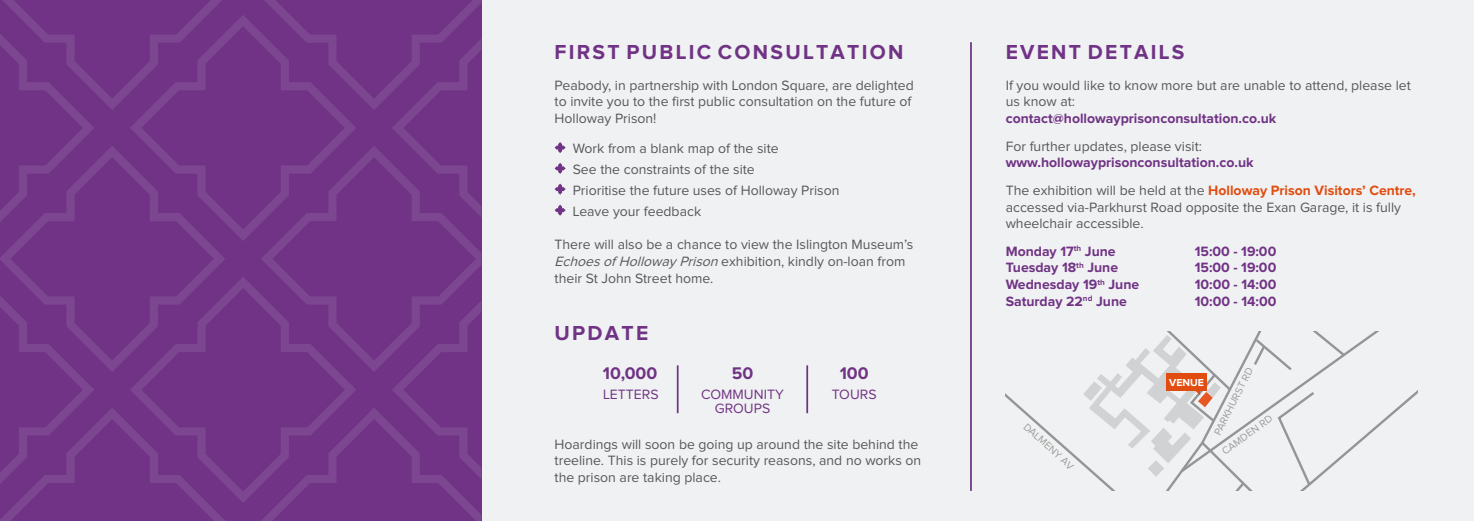
<style>
.page{position:relative;width:1474px;height:521px;background:#fff}
.page>*{position:absolute;margin:0;border:0;box-sizing:border-box;transform-origin:0 0}
.t1{font:700 21px "Proxima Nova";letter-spacing:.105em;color:#703385}
.t2{font:700 17.5px "Proxima Nova";color:#703385}
.Paragraph_Style_1{font:14px/16.8px "Proxima Nova";color:#57585a}
.Paragraph_Style_1-2{font:700 14px "Proxima Nova";color:#703385}
.t3{font:14px "Proxima Nova";color:#703385}
.t4{font:10.5px "Proxima Nova";color:#9d9d9c}
.t5{font:700 10.5px "Proxima Nova";color:#fff}
.s1{font-style:italic}
.s2{font-weight:700;color:#e14c10}
</style>
<div class="page">
<div style="left:0;top:0;width:1473px;height:521px;background:#f0f1f2"></div>
<svg style="left:554px;top:142px;width:11px;height:11px"></svg>
<svg style="left:554px;top:163px;width:11px;height:11px"></svg>
<svg style="left:554px;top:184px;width:11px;height:11px"></svg>
<svg style="left:554px;top:205px;width:11px;height:11px"></svg>
<hr style="left:970px;top:42px;width:1px;height:449px;background:#703385">
<hr style="left:806px;top:365px;width:2px;height:48px;background:#703385">
<hr style="left:677px;top:365px;width:1px;height:48px;background:#703385">
<svg style="left:1005px;top:331px;width:412px;height:160px"></svg>
<svg style="left:0;top:0;width:225px;height:146px"></svg>
<svg style="left:0;top:146px;width:225px;height:149px;fill:#703385"></svg>
<svg style="left:130px;top:15px;width:131px;height:226px;fill:#703385"></svg>
<svg style="left:0;top:295px;width:225px;height:226px"></svg>
<svg style="left:130px;top:277px;width:131px;height:226px;fill:#703385"></svg>
<svg style="left:261px;top:217px;width:220px;height:83px;fill:#703385"></svg>
<svg style="left:261px;top:0;width:220px;height:217px"></svg>
<svg style="left:261px;top:300px;width:220px;height:221px"></svg>
<p class="t1" style="left:554px;top:42px;width:350px">FIRST PUBLIC CONSULTATION</p>
<p class="t1" style="left:1005px;top:42px;width:180px">EVENT DETAILS</p>
<p class="Paragraph_Style_1" style="left:554px;top:77px;width:361px">Peabody, in partnership with London Square, are delighted to invite you to the first public consultation on the future of<br>Holloway Prison!</p>
<p class="Paragraph_Style_1" style="left:572px;top:140px;width:207px">Work from a blank map of the site</p>
<p class="Paragraph_Style_1" style="left:572px;top:161px;width:184px">See the constraints of the site</p>
<p class="Paragraph_Style_1" style="left:572px;top:182px;width:268px">Prioritise the future uses of Holloway Prison</p>
<p class="Paragraph_Style_1" style="left:572px;top:203px;width:130px">Leave your feedback</p>
<p class="Paragraph_Style_1" style="left:554px;top:237px;width:360px">There will also be a chance to view the Islington Museum’s<br><span class="s1">Echoesof Holloway Prison</span> exhibition, kindly on-loan from their St John Street home.</p>
<p class="t1" style="left:554px;top:324px;width:95px">UPDATE</p>
<p class="t2" style="left:603px;top:365px;width:56px">10,000</p>
<p class="t3" style="left:603px;top:388px;width:57px">LETTERS</p>
<p class="t2" style="left:731px;top:365px;width:23px">50</p>
<p class="t3" style="left:701px;top:388px;width:84px">COMMUNITY</p>
<p class="t3" style="left:714px;top:402px;width:57px">GROUPS</p>
<p class="t2" style="left:839px;top:365px;width:30px">100</p>
<p class="t3" style="left:831px;top:388px;width:46px">TOURS</p>
<p class="Paragraph_Style_1" style="left:554px;top:436px;width:368px">Hoardings will soon be going up around the site behind the treeline. This is purely for security reasons, and no works on the prison are taking place.</p>
<p class="Paragraph_Style_1" style="left:1005px;top:77px;width:407px">If you would like to know more but are unable to attend, please let us know at:</p>
<p class="Paragraph_Style_1-2" style="left:1005px;top:112px;width:272px">contact@hollowayprisonconsultation.co.uk</p>
<p class="Paragraph_Style_1" style="left:1005px;top:138px;width:198px">For further updates, please visit:</p>
<p class="Paragraph_Style_1-2" style="left:1005px;top:156px;width:249px">www.hollowayprisonconsultation.co.uk</p>
<p class="Paragraph_Style_1" style="left:1005px;top:182px;width:412px">The exhibition will be held at the <span class="s2">Holloway Prison Visitors’ Centre, </span>accessed via-Parkhurst Road opposite the Exan Garage, it is fully wheelchair accessible.</p>
<p class="Paragraph_Style_1-2" style="left:1005px;top:245px;width:111px">Monday 17<sup>th</sup> June</p>
<p class="Paragraph_Style_1-2" style="left:1194px;top:245px;width:83px">15:00 - 19:00</p>
<p class="Paragraph_Style_1-2" style="left:1005px;top:261px;width:114px">Tuesday 18<sup>th</sup> June</p>
<p class="Paragraph_Style_1-2" style="left:1194px;top:261px;width:83px">15:00 - 19:00</p>
<p class="Paragraph_Style_1-2" style="left:1005px;top:278px;width:135px">Wednesday 19<sup>th</sup> June</p>
<p class="Paragraph_Style_1-2" style="left:1194px;top:278px;width:83px">10:00 - 14:00</p>
<p class="Paragraph_Style_1-2" style="left:1005px;top:295px;width:123px">Saturday 22<sup>nd</sup> June</p>
<p class="Paragraph_Style_1-2" style="left:1194px;top:295px;width:83px">10:00 - 14:00</p>
<p class="t4" style="left:1212px;top:432px;width:76px;rotate:-63deg">PARKHURST RD</p>
<p class="t5" style="left:1169px;top:377px;width:36px">VENUE</p>
<p class="t4" style="left:1028px;top:421px;width:65px;rotate:42deg">DALMENY AV</p>
<p class="t4" style="left:1220px;top:448px;width:61px;rotate:-36deg">CAMDEN RD</p>
</div>
